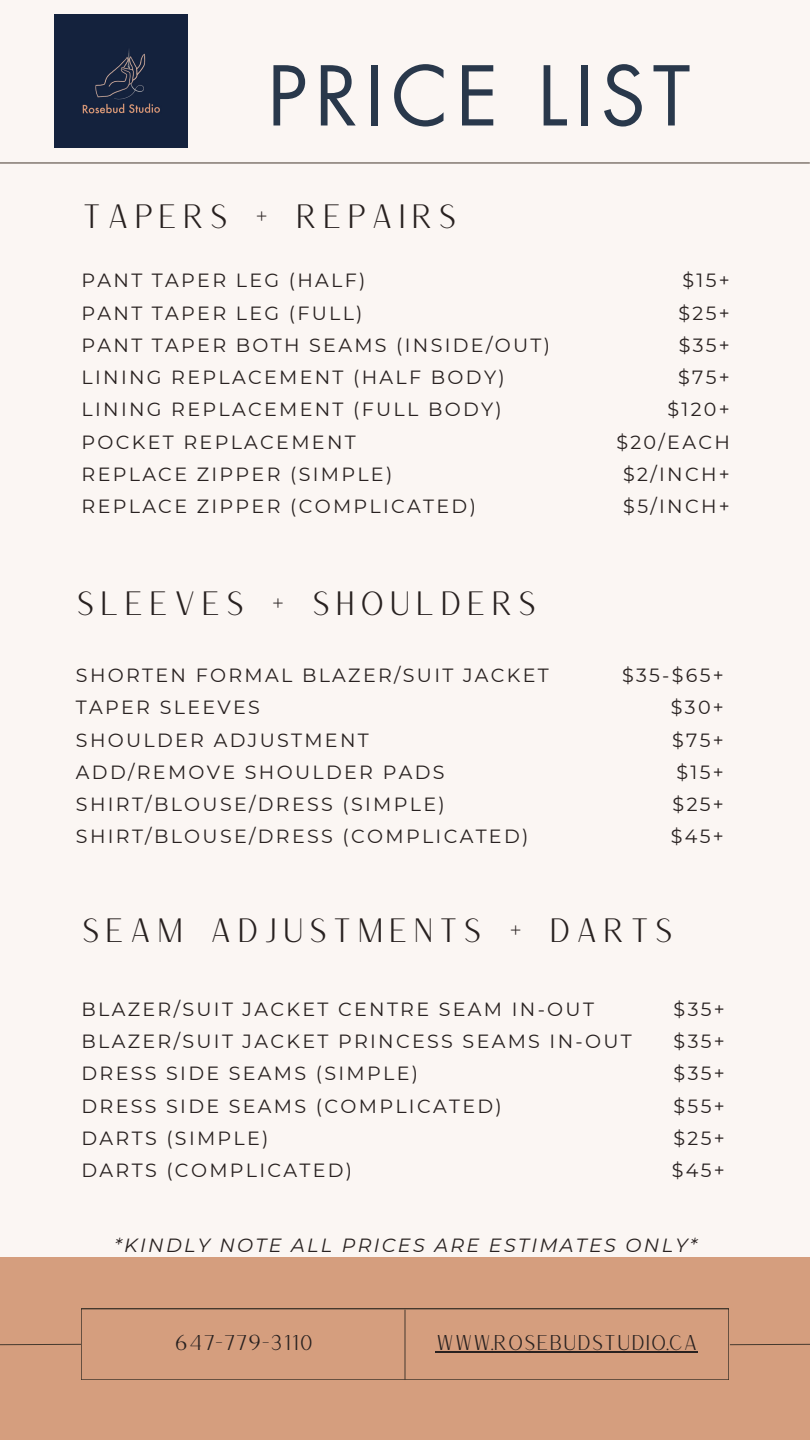
<style>
.page{position:relative;width:810px;height:1440px;background:#fbf6f3}
.page>*{position:absolute;margin:0;border:0;box-sizing:border-box;transform-origin:0 0}
.t1{font:80px "Futura LT Pro";letter-spacing:.09em;color:#29384b}
.t2{font:32.9px "Versailles";letter-spacing:.12em;color:#282120}
.t3{font:20.9px "Versailles";color:#282120}
.t4{font:19.1px "Montserrat";letter-spacing:.12em;color:#282120}
.t5{font:italic 19.1px "Montserrat";letter-spacing:.12em;color:#282120}
</style>
<div class="page">
<div style="left:0;top:1257px;width:810px;height:183px;background:#d59e7e"></div>
<hr style="left:0;top:163px;width:810px;height:1px;background:#45392e">
<svg style="left:0;top:1309px;width:810px;height:71px"></svg>
<hr style="left:405px;top:1310px;width:1px;height:70px;background:#45392e">
<div style="left:55px;top:15px;width:132px;height:132px;background:#14223d"></div>
<hr style="left:436px;top:1351px;width:262px;height:2px;background:#282120">
<p class="t1" style="left:267px;top:59px;width:424px">PRICE LIST</p>
<p class="t2" style="left:82px;top:195px;width:377px">TAPERS + REPAIRS</p>
<p class="t4" style="left:82px;top:269px;width:285px">PANT TAPER LEG (HALF)</p>
<p class="t4" style="left:82px;top:301px;width:283px">PANT TAPER LEG (FULL)</p>
<p class="t4" style="left:82px;top:333px;width:470px">PANT TAPER BOTH SEAMS (INSIDE/OUT)</p>
<p class="t4" style="left:82px;top:366px;width:425px">LINING REPLACEMENT (HALF BODY)</p>
<p class="t4" style="left:82px;top:398px;width:422px">LINING REPLACEMENT (FULL BODY)</p>
<p class="t4" style="left:82px;top:430px;width:276px">POCKET REPLACEMENT</p>
<p class="t4" style="left:82px;top:462px;width:312px">REPLACE ZIPPER (SIMPLE)</p>
<p class="t4" style="left:82px;top:495px;width:396px">REPLACE ZIPPER (COMPLICATED)</p>
<p class="t2" style="left:76px;top:582px;width:463px">SLEEVES + SHOULDERS</p>
<p class="t4" style="left:76px;top:664px;width:474px">SHORTEN FORMAL BLAZER/SUIT JACKET</p>
<p class="t4" style="left:76px;top:696px;width:186px">TAPER SLEEVES</p>
<p class="t4" style="left:76px;top:728px;width:294px">SHOULDER ADJUSTMENT</p>
<p class="t4" style="left:76px;top:760px;width:370px">ADD/REMOVE SHOULDER PADS</p>
<p class="t4" style="left:76px;top:793px;width:370px">SHIRT/BLOUSE/DRESS (SIMPLE)</p>
<p class="t4" style="left:76px;top:825px;width:454px">SHIRT/BLOUSE/DRESS (COMPLICATED)</p>
<p class="t4" style="left:683px;top:269px;width:49px">$15+</p>
<p class="t4" style="left:679px;top:301px;width:53px">$25+</p>
<p class="t4" style="left:679px;top:333px;width:53px">$35+</p>
<p class="t4" style="left:678px;top:366px;width:53px">$75+</p>
<p class="t4" style="left:668px;top:398px;width:64px">$120+</p>
<p class="t4" style="left:616px;top:430px;width:115px">$20/EACH</p>
<p class="t4" style="left:623px;top:462px;width:108px">$2/INCH+</p>
<p class="t4" style="left:623px;top:495px;width:108px">$5/INCH+</p>
<p class="t4" style="left:622px;top:664px;width:103px">$35-$65+</p>
<p class="t4" style="left:671px;top:696px;width:55px">$30+</p>
<p class="t4" style="left:672px;top:728px;width:53px">$75+</p>
<p class="t4" style="left:677px;top:760px;width:49px">$15+</p>
<p class="t4" style="left:673px;top:793px;width:53px">$25+</p>
<p class="t4" style="left:671px;top:825px;width:55px">$45+</p>
<p class="t2" style="left:81px;top:909px;width:594px">SEAM ADJUSTMENTS + DARTS</p>
<p class="t4" style="left:82px;top:997px;width:514px">BLAZER/SUIT JACKET CENTRE SEAM IN-OUT</p>
<p class="t4" style="left:82px;top:1030px;width:552px">BLAZER/SUIT JACKET PRINCESS SEAMS IN-OUT</p>
<p class="t4" style="left:82px;top:1062px;width:338px">DRESS SIDE SEAMS (SIMPLE)</p>
<p class="t4" style="left:82px;top:1094px;width:422px">DRESS SIDE SEAMS (COMPLICATED)</p>
<p class="t4" style="left:82px;top:1126px;width:189px">DARTS (SIMPLE)</p>
<p class="t4" style="left:82px;top:1159px;width:272px">DARTS (COMPLICATED)</p>
<p class="t4" style="left:674px;top:997px;width:53px">$35+</p>
<p class="t4" style="left:674px;top:1030px;width:53px">$35+</p>
<p class="t4" style="left:674px;top:1062px;width:53px">$35+</p>
<p class="t4" style="left:674px;top:1094px;width:53px">$55+</p>
<p class="t4" style="left:674px;top:1126px;width:53px">$25+</p>
<p class="t4" style="left:672px;top:1159px;width:55px">$45+</p>
<p class="t5" style="left:115px;top:1234px;width:584px">*KINDLY NOTE ALL PRICES ARE ESTIMATES ONLY*</p>
<p class="t3" style="left:174px;top:1329px;width:139px">647-779-3110</p>
<p class="t3" style="left:436px;top:1329px;width:264px">WWW.ROSEBUDSTUDIO.CA</p>
</div>
